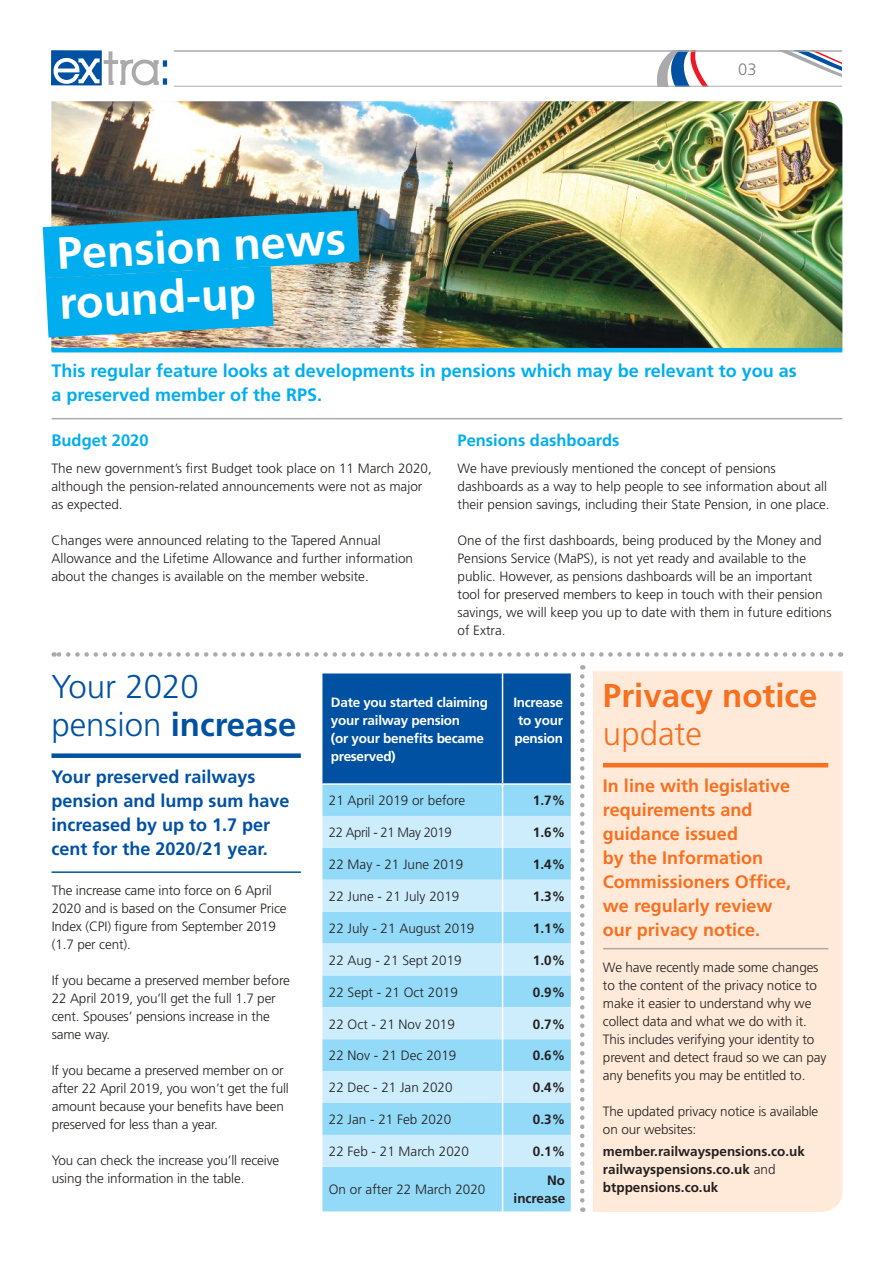
<style>
.page{position:relative;width:893px;height:1263px;background:#fff}
.page>*{position:absolute;margin:0;border:0;box-sizing:border-box;transform-origin:0 0}
.t1{font:700 45px/49.3px "Frutiger";color:#fff}
.t2{font:300 33px/37.5px "Frutiger";color:#0051a2}
.t3{font:700 33px "Frutiger";color:#f67020}
.t4{font:300 33px "Frutiger";color:#f67020}
.t5{font:700 18px/24px "Frutiger";color:#f67020}
.t6{font:700 18px/24px "Frutiger";color:#00aeef}
.t7{font:700 18px/24px "Frutiger";color:#0051a2}
.t8{font:700 16.5px "Frutiger";color:#00aeef}
.t9{font:300 16.5px "Frutiger";color:#7d7c7e}
.t10{font:300 13.5px/18px "Frutiger";color:#241f1f}
.t11{font:700 13.5px/18px "Frutiger";color:#241f1f}
.t12{font:700 13.5px/18px "Frutiger";letter-spacing:-.02em;color:#fff}
.t13{font:300 13.5px "Frutiger";letter-spacing:-.03em;color:#241f1f}
.s1{font-weight:700}
.s2{font-weight:300}
</style>
<div class="page">
<svg style="left:657px;top:52px;width:185px;height:34px"></svg>
<svg style="left:51px;top:50px;width:51px;height:35px"></svg>
<svg style="left:52px;top:51px;width:115px;height:34px"></svg>
<hr style="left:174px;top:50px;width:668px;height:2px;background:#aaaaac">
<hr style="left:174px;top:86px;width:668px;height:1px;background:#aaaaac">
<svg style="left:54px;top:652px;width:777px;height:5px"></svg>
<svg style="left:580px;top:676px;width:4px;height:536px"></svg>
<div style="left:593px;top:671px;width:249px;height:541px;background:#ffead9"></div>
<hr style="left:52px;top:871px;width:249px;height:2px;background:#0051a2">
<hr style="left:603px;top:948px;width:225px;height:1px;background:#aaaaac">
<div style="left:51px;top:753px;width:250px;height:5px;background:#0051a2"></div>
<hr style="left:603px;top:763px;width:225px;height:4px;background:#f67020">
<div style="left:322px;top:673px;width:249px;height:110px;background:#0051a2"></div>
<div style="left:322px;top:785px;width:249px;height:426px;background:#93daf8"></div>
<svg style="left:322px;top:816px;width:249px;height:351px;background:#b3e4fa"></svg>
<hr style="left:502px;top:673px;width:1px;height:110px;background:#fff">
<hr style="left:502px;top:785px;width:1px;height:31px;background:#fff">
<hr style="left:502px;top:816px;width:1px;height:32px;background:#fff">
<hr style="left:502px;top:848px;width:1px;height:32px;background:#fff">
<hr style="left:502px;top:880px;width:1px;height:32px;background:#fff">
<hr style="left:502px;top:912px;width:1px;height:31px;background:#fff">
<hr style="left:502px;top:943px;width:1px;height:32px;background:#fff">
<hr style="left:502px;top:975px;width:1px;height:32px;background:#fff">
<hr style="left:502px;top:1007px;width:1px;height:32px;background:#fff">
<hr style="left:502px;top:1039px;width:1px;height:32px;background:#fff">
<hr style="left:502px;top:1071px;width:1px;height:32px;background:#fff">
<hr style="left:502px;top:1103px;width:1px;height:32px;background:#fff">
<hr style="left:502px;top:1135px;width:1px;height:32px;background:#fff">
<hr style="left:502px;top:1167px;width:1px;height:44px;background:#fff">
<hr style="left:52px;top:418px;width:790px;height:1px;background:#aaaaac">
<img style="left:51px;top:101px;width:791px;height:250px">
<svg style="left:43px;top:211px;width:317px;height:126px;background:#2eabd6"></svg>
<hr style="left:52px;top:348px;width:790px;height:4px;background:#00aeef">
<h1 class="t1" style="left:56px;top:229px;width:291px;rotate:-3deg">Pension news round-up</h1>
<p class="t9" style="left:738px;top:60px;width:20px">03</p>
<h3 class="t6" style="left:51px;top:359px;width:747px">This regular feature looks at developments in pensions which may be relevant to you as a preserved member of the RPS.</h3>
<p class="t8" style="left:51px;top:431px;width:99px">Budget 2020</p>
<p class="t10" style="left:51px;top:459px;width:382px">The new government’s first Budget took place on 11 March 2020, although the pension-related announcements were not as major as expected.</p>
<p class="t10" style="left:51px;top:531px;width:363px">Changes were announced relating to the Tapered Annual<br>Allowance and the Lifetime Allowance and further information about the changes is available on the member website.</p>
<p class="t8" style="left:458px;top:431px;width:163px">Pensions dashboards</p>
<p class="t10" style="left:458px;top:459px;width:374px">We have previously mentioned the concept of pensions dashboards as a way to help people to see information about all their pension savings, including their State Pension, in one place.</p>
<p class="t10" style="left:458px;top:531px;width:376px">One of the first dashboards, being produced by the Money and Pensions Service (MaPS), is not yet ready and available to the public. However, as pensions dashboards will be an important tool for preserved members to keep in touch with their pension savings, we will keep you up to date with them in future editions of Extra.</p>
<h2 class="t2" style="left:51px;top:668px;width:247px">Your 2020 pension <span class="s1">increase</span></h2>
<h2 class="t3" style="left:603px;top:676px;width:216px">Privacy notice</h2>
<p class="t12" style="left:331px;top:693px;width:159px">Date you started claiming your railway pension<br>(or your benefits became preserved)</p>
<p class="t12" style="left:513px;top:693px;width:51px;text-align:justify">Increase to your pension</p>
<p class="t10" style="left:329px;top:792px;width:138px">21 April 2019 or before</p>
<p class="t11" style="left:533px;top:791px;width:34px">1.7%</p>
<p class="t13" style="left:329px;top:825px;width:124px">22 April - 21 May 2019</p>
<p class="t11" style="left:533px;top:823px;width:34px">1.6%</p>
<p class="t10" style="left:329px;top:855px;width:136px">22 May - 21 June 2019</p>
<p class="t11" style="left:533px;top:855px;width:34px">1.4%</p>
<p class="t10" style="left:329px;top:887px;width:132px">22 June - 21 July 2019</p>
<p class="t11" style="left:533px;top:887px;width:34px">1.3%</p>
<p class="t10" style="left:329px;top:919px;width:147px">22 July - 21 August 2019</p>
<p class="t11" style="left:533px;top:919px;width:34px">1.1%</p>
<p class="t10" style="left:329px;top:951px;width:134px">22 Aug - 21 Sept 2019</p>
<p class="t11" style="left:533px;top:951px;width:34px">1.0%</p>
<p class="t10" style="left:329px;top:983px;width:131px">22 Sept - 21 Oct 2019</p>
<p class="t11" style="left:533px;top:983px;width:34px">0.9%</p>
<p class="t10" style="left:329px;top:1015px;width:128px">22 Oct - 21 Nov 2019</p>
<p class="t11" style="left:533px;top:1015px;width:34px">0.7%</p>
<p class="t10" style="left:329px;top:1047px;width:129px">22 Nov - 21 Dec 2019</p>
<p class="t11" style="left:533px;top:1046px;width:34px">0.6%</p>
<p class="t10" style="left:329px;top:1079px;width:125px">22 Dec - 21 Jan 2020</p>
<p class="t11" style="left:533px;top:1078px;width:34px">0.4%</p>
<p class="t10" style="left:329px;top:1110px;width:124px">22 Jan - 21 Feb 2020</p>
<p class="t11" style="left:533px;top:1110px;width:34px">0.3%</p>
<p class="t10" style="left:329px;top:1142px;width:142px">22 Feb - 21 March 2020</p>
<p class="t11" style="left:533px;top:1142px;width:34px">0.1%</p>
<p class="t10" style="left:329px;top:1181px;width:158px">On or after 22 March 2020</p>
<p class="t11" style="left:514px;top:1171px;width:53px;text-align:right">No increase</p>
<h2 class="t4" style="left:603px;top:715px;width:101px">update</h2>
<h3 class="t7" style="left:51px;top:764px;width:240px">Your preserved railways pension and lump sum have increased by up to 1.7 per cent for the 2020/21 year.</h3>
<h3 class="t5" style="left:603px;top:774px;width:190px">In line with legislative requirements and guidance issued<br>by the Information<br>Commissioners Office, we regularly review our privacy notice.</h3>
<p class="t10" style="left:52px;top:881px;width:236px">The increase came into force on 6 April<br>2020 and is based on the Consumer Price<br>Index (CPI) figure from September 2019 (1.7 per cent).</p>
<p class="t10" style="left:52px;top:971px;width:240px">If you became a preserved member before<br>22 April 2019, you’ll get the full 1.7 per cent. Spouses’ pensions increase in the same way.</p>
<p class="t10" style="left:52px;top:1061px;width:239px">If you became a preserved member on or after 22 April 2019, you won’t get the full amount because your benefits have been preserved for less than a year.</p>
<p class="t10" style="left:52px;top:1151px;width:229px">You can check the increase you’ll receive using the information in the table.</p>
<p class="t10" style="left:603px;top:958px;width:225px">We have recently made some changes to the content of the privacy notice to make it easier to understand why we collect data and what we do with it.<br>This includes verifying your identity to prevent and detect fraud so we can pay any benefits you may be entitled to.</p>
<p class="t10" style="left:603px;top:1102px;width:217px">The updated privacy notice is available on our websites:</p>
<p class="t11" style="left:603px;top:1142px;width:204px">member.railwayspensions.co.uk railwayspensions.co.uk <span class="s2">and </span>btppensions.co.uk</p>
</div>
